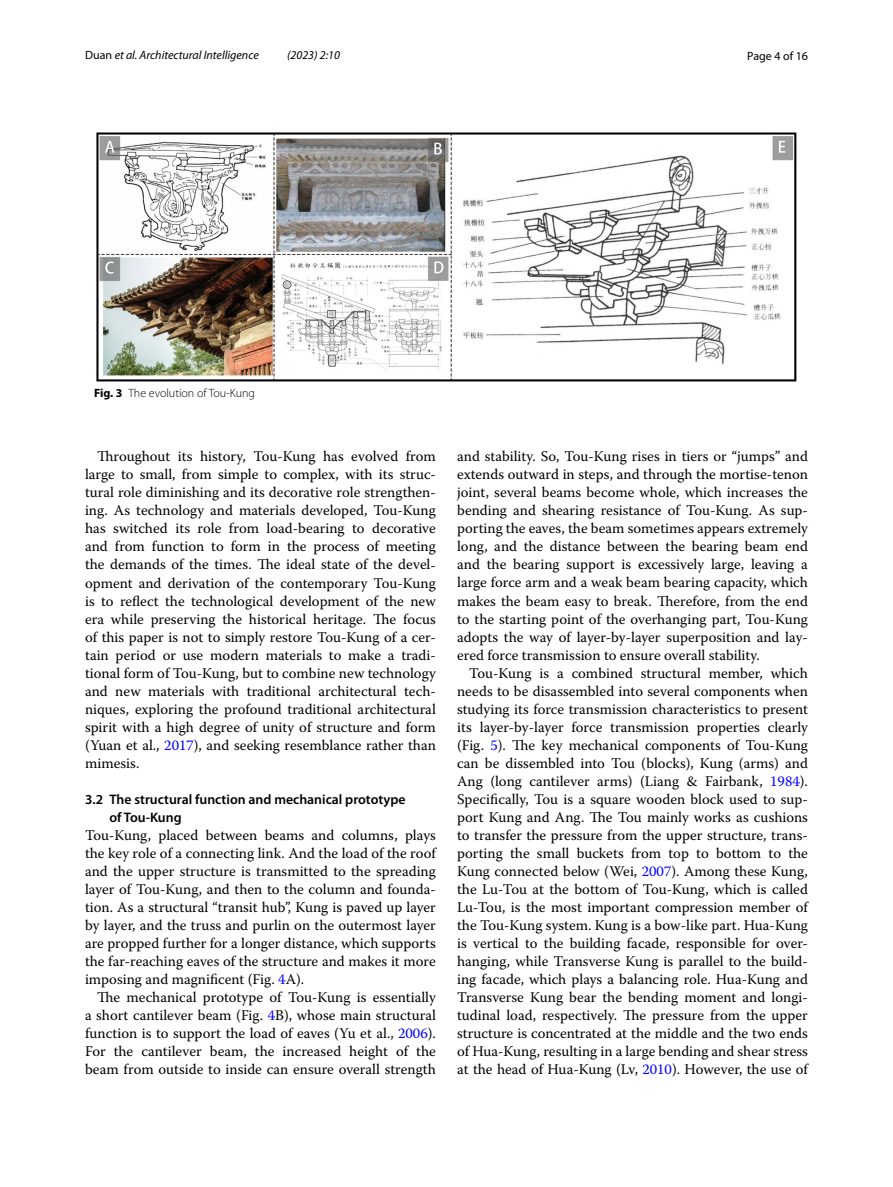
<style>
.page{position:relative;width:893px;height:1187px;background:#fff}
.page>*{position:absolute;margin:0;border:0;box-sizing:border-box;transform-origin:0 0}
.t1{font:14.7px/18px "Warnock Pro";color:#000;text-align:justify}
.t2{font:600 13.8px/18px "Myriad Pro";color:#000}
.t3{font:italic 12px "Myriad Pro";color:#000}
.t4{font:300 12px "Myriad Pro";color:#000}
.t5{font:12px "Myriad Pro";color:#000}
.s1{font-style:normal}
.s2{font-weight:700}
.s3{color:#00f}
</style>
<div class="page">
<img style="left:96px;top:133px;width:701px;height:249px">
<p class="t3" style="left:85px;top:48px;width:175px"><span class="s1">Duan</span> et al. Architectural Intelligence</p>
<p class="t3" style="left:287px;top:48px;width:54px">(2023) 2:10</p>
<p class="t5" style="left:747px;top:48px;width:62px">Page 4 of 16</p>
<p class="t4" style="left:94px;top:386px;width:163px"><span class="s2">Fig. 3</span> The evolution of Tou-Kung</p>
<p class="t1" style="left:85px;top:447px;width:352px;text-indent:12px">Throughout its history, Tou-Kung has evolved from large to small, from simple to complex, with its struc&shy;tural role diminishing and its decorative role strengthen&shy;ing. As technology and materials developed, Tou-Kung has switched its role from load-bearing to decorative and from function to form in the process of meeting the demands of the times. The ideal state of the devel&shy;opment and derivation of the contemporary Tou-Kung is to reflect the technological development of the new era while preserving the historical heritage. The focus of this paper is not to simply restore Tou-Kung of a cer&shy;tain period or use modern materials to make a tradi&shy;tional form of Tou-Kung, but to combine new technology and new materials with traditional architectural tech&shy;niques, exploring the profound traditional architectural spirit with a high degree of unity of structure and form (Yuan et al., <span class="s3">2017</span>), and seeking resemblance rather than mimesis.</p>
<p class="t2" style="left:109px;top:789px;width:298px;text-indent:-24px">3.2 The structural function and mechanical prototype of Tou‑Kung</p>
<p class="t1" style="left:85px;top:825px;width:352px">Tou-Kung, placed between beams and columns, plays the key role of a connecting link. And the load of the roof and the upper structure is transmitted to the spreading layer of Tou-Kung, and then to the column and founda&shy;tion. As a structural “transit hub”, Kung is paved up layer by layer, and the truss and purlin on the outermost layer are propped further for a longer distance, which supports the far-reaching eaves of the structure and makes it more imposing and magnificent (Fig. <span class="s3">4</span>A).</p>
<p class="t1" style="left:85px;top:987px;width:352px;text-indent:12px">The mechanical prototype of Tou-Kung is essentially a short cantilever beam (Fig. <span class="s3">4</span>B), whose main structural function is to support the load of eaves (Yu et al., <span class="s3">2006</span>).<br>For the cantilever beam, the increased height of the beam from outside to inside can ensure overall strength</p>
<p class="t1" style="left:457px;top:447px;width:352px">and stability. So, Tou-Kung rises in tiers or “jumps” and extends outward in steps, and through the mortise-tenon joint, several beams become whole, which increases the bending and shearing resistance of Tou-Kung. As sup&shy;porting the eaves, the beam sometimes appears extremely long, and the distance between the bearing beam end and the bearing support is excessively large, leaving a large force arm and a weak beam bearing capacity, which makes the beam easy to break. Therefore, from the end to the starting point of the overhanging part, Tou-Kung adopts the way of layer-by-layer superposition and lay&shy;ered force transmission to ensure overall stability.</p>
<p class="t1" style="left:457px;top:663px;width:352px;text-indent:12px">Tou-Kung is a combined structural member, which needs to be disassembled into several components when studying its force transmission characteristics to present its layer-by-layer force transmission properties clearly (Fig. <span class="s3">5</span>). The key mechanical components of Tou-Kung can be dissembled into Tou (blocks), Kung (arms) and Ang (long cantilever arms) (Liang &amp; Fairbank, <span class="s3">1984</span>).<br>Specifically, Tou is a square wooden block used to sup&shy;port Kung and Ang. The Tou mainly works as cushions to transfer the pressure from the upper structure, trans&shy;porting the small buckets from top to bottom to the Kung connected below (Wei, <span class="s3">2007</span>). Among these Kung, the Lu-Tou at the bottom of Tou-Kung, which is called Lu-Tou, is the most important compression member of the Tou-Kung system. Kung is a bow-like part. Hua-Kung is vertical to the building facade, responsible for over&shy;hanging, while Transverse Kung is parallel to the build&shy;ing facade, which plays a balancing role. Hua-Kung and Transverse Kung bear the bending moment and longi&shy;tudinal load, respectively. The pressure from the upper structure is concentrated at the middle and the two ends of Hua-Kung, resulting in a large bending and shear stress at the head of Hua-Kung (Lv, <span class="s3">2010</span>). However, the use of</p>
</div>
